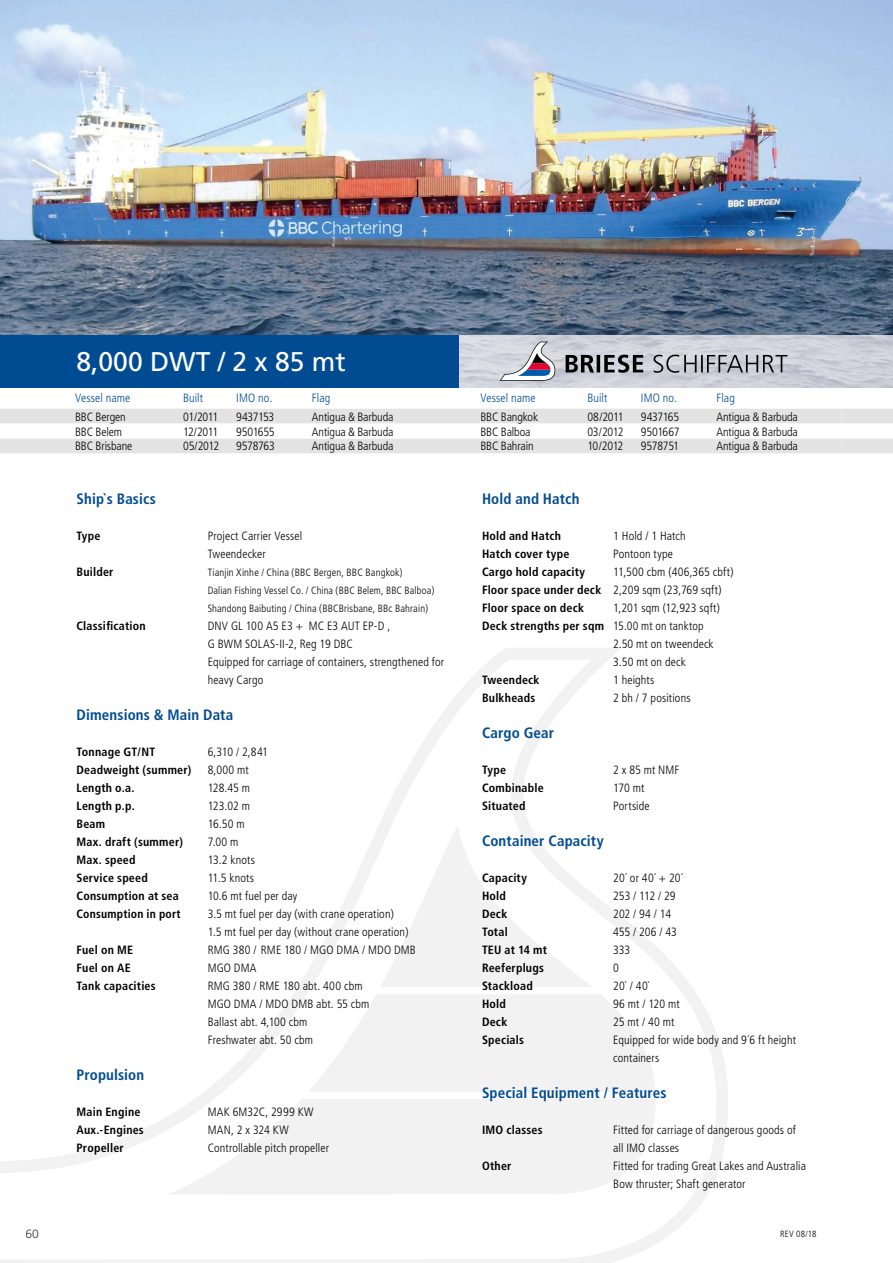
<style>
.page{position:relative;width:893px;height:1263px;background:#fff}
.page>*{position:absolute;margin:0;border:0;box-sizing:border-box;transform-origin:0 0}
.t1{font:27px "Frutiger";color:#fff}
.t2{font:700 condensed 15px "Frutiger";letter-spacing:.01em;color:#004b92}
.t3{font:300 condensed 12px/18px "Frutiger";letter-spacing:.01em;color:#000}
.t4{font:700 condensed 12px "Frutiger";letter-spacing:.02em;color:#000}
.t5{font:300 condensed 12px "Frutiger";letter-spacing:-.01em;color:#000}
.t6{font:300 condensed 12px "Frutiger";letter-spacing:.01em;color:#004b92}
.t7{font:300 condensed 12px "Frutiger";letter-spacing:-.03em;color:#000}
.t8{font:300 condensed 12px "Frutiger";letter-spacing:-.02em;color:#000}
.t9{font:300 condensed 12px "Frutiger";letter-spacing:-.025em;color:#000}
.t10{font:300 12px "Frutiger";color:#000}
.t11{font:300 condensed 10.5px/18px "Frutiger";letter-spacing:.015em;color:#000}
.t12{font:300 condensed 9px "Frutiger";letter-spacing:.025em;color:#000}
.s1{font-weight:700}
.s2{font-weight:300}
</style>
<div class="page">
<svg style="left:0;top:654px;width:723px;height:609px"></svg>
<svg style="left:168px;top:1099px;width:488px;height:95px;fill:#f2f2f2"></svg>
<svg style="left:297px;top:825px;width:370px;height:274px"></svg>
<img style="left:0;top:0;width:893px;height:335px">
<div style="left:0;top:335px;width:460px;height:53px;background:#004b92"></div>
<img style="left:460px;top:335px;width:433px;height:53px">
<svg style="left:0;top:409px;width:893px;height:44px"></svg>
<svg style="left:500px;top:342px;width:55px;height:39px"></svg>
<svg style="left:566px;top:355px;width:221px;height:18px;background:#8c8e94"></svg>
<h1 class="t1" style="left:77px;top:346px;width:271px">8,000 DWT / 2 x 85 mt</h1>
<p class="t6" style="left:75px;top:391px;width:57px">Vessel name</p>
<p class="t6" style="left:183px;top:391px;width:22px">Built</p>
<p class="t6" style="left:236px;top:391px;width:38px">IMO no.</p>
<p class="t6" style="left:312px;top:391px;width:20px">Flag</p>
<p class="t6" style="left:480px;top:391px;width:57px">Vessel name</p>
<p class="t6" style="left:587px;top:391px;width:22px">Built</p>
<p class="t6" style="left:641px;top:391px;width:38px">IMO no.</p>
<p class="t6" style="left:716px;top:391px;width:20px">Flag</p>
<p class="t5" style="left:75px;top:410px;width:52px">BBC Bergen</p>
<p class="t3" style="left:183px;top:408px;width:37px">01/2011</p>
<p class="t7" style="left:236px;top:410px;width:40px">9437153</p>
<p class="t5" style="left:312px;top:410px;width:83px">Antigua &amp; Barbuda</p>
<p class="t5" style="left:480px;top:410px;width:59px">BBC Bangkok</p>
<p class="t3" style="left:587px;top:408px;width:38px">08/2011</p>
<p class="t7" style="left:641px;top:410px;width:40px">9437165</p>
<p class="t5" style="left:716px;top:410px;width:83px">Antigua &amp; Barbuda</p>
<p class="t5" style="left:75px;top:425px;width:48px">BBC Belem</p>
<p class="t3" style="left:183px;top:422px;width:37px">12/2011</p>
<p class="t7" style="left:236px;top:425px;width:40px">9501655</p>
<p class="t5" style="left:312px;top:425px;width:83px">Antigua &amp; Barbuda</p>
<p class="t5" style="left:480px;top:425px;width:52px">BBC Balboa</p>
<p class="t3" style="left:587px;top:422px;width:38px">03/2012</p>
<p class="t8" style="left:641px;top:425px;width:40px">9501667</p>
<p class="t5" style="left:716px;top:425px;width:83px">Antigua &amp; Barbuda</p>
<p class="t5" style="left:75px;top:439px;width:59px">BBC Brisbane</p>
<p class="t3" style="left:183px;top:437px;width:38px">05/2012</p>
<p class="t8" style="left:236px;top:439px;width:40px">9578763</p>
<p class="t5" style="left:312px;top:439px;width:83px">Antigua &amp; Barbuda</p>
<p class="t5" style="left:480px;top:439px;width:55px">BBC Bahrain</p>
<p class="t3" style="left:587px;top:437px;width:37px">10/2012</p>
<p class="t9" style="left:641px;top:439px;width:40px">9578751</p>
<p class="t5" style="left:716px;top:439px;width:83px">Antigua &amp; Barbuda</p>
<p class="t2" style="left:77px;top:490px;width:81px">Ship`s Basics</p>
<p class="t4" style="left:77px;top:529px;width:26px">Type</p>
<p class="t3" style="left:208px;top:527px;width:96px">Project Carrier Vessel<br>Tweendecker</p>
<p class="t4" style="left:77px;top:565px;width:38px">Builder</p>
<p class="t11" style="left:208px;top:564px;width:228px">Tianjin Xinhe / China (BBC Bergen, BBC Bangkok)<br>Dalian Fishing Vessel Co. / China (BBC Belem, BBC Balboa)<br>Shandong Baibuting / China (BBCBrisbane, BBc Bahrain)</p>
<p class="t4" style="left:77px;top:619px;width:71px">Classification</p>
<p class="t3" style="left:208px;top:617px;width:238px">DNV GL 100 A5 E3 + MC E3 AUT EP-D ,<br>G BWM SOLAS-II-2, Reg 19 DBC<br>Equipped for carriage of containers, strengthened for heavy Cargo</p>
<p class="t2" style="left:77px;top:706px;width:158px">Dimensions &amp; Main Data</p>
<p class="t4" style="left:77px;top:745px;width:80px">Tonnage GT/NT</p>
<p class="t3" style="left:208px;top:743px;width:62px">6,310 / 2,841</p>
<p class="t4" style="left:77px;top:763px;width:116px">Deadweight (summer)</p>
<p class="t3" style="left:208px;top:761px;width:43px">8,000 mt</p>
<p class="t4" style="left:77px;top:781px;width:60px">Length o.a.</p>
<p class="t3" style="left:208px;top:779px;width:44px">128.45 m</p>
<p class="t4" style="left:77px;top:799px;width:60px">Length p.p.</p>
<p class="t3" style="left:208px;top:797px;width:44px">123.02 m</p>
<p class="t4" style="left:77px;top:817px;width:30px">Beam</p>
<p class="t3" style="left:208px;top:815px;width:38px">16.50 m</p>
<p class="t4" style="left:77px;top:835px;width:108px">Max. draft (summer)</p>
<p class="t3" style="left:208px;top:833px;width:32px">7.00 m</p>
<p class="t4" style="left:77px;top:853px;width:61px">Max. speed</p>
<p class="t3" style="left:208px;top:851px;width:49px">13.2 knots</p>
<p class="t4" style="left:77px;top:871px;width:73px">Service speed</p>
<p class="t3" style="left:208px;top:869px;width:48px">11.5 knots</p>
<p class="t4" style="left:77px;top:889px;width:104px">Consumption at sea</p>
<p class="t3" style="left:208px;top:887px;width:91px">10.6 mt fuel per day</p>
<p class="t4" style="left:77px;top:907px;width:106px">Consumption in port</p>
<p class="t3" style="left:208px;top:905px;width:202px">3.5 mt fuel per day (with crane operation)<br>1.5 mt fuel per day (without crane operation)</p>
<p class="t4" style="left:77px;top:943px;width:58px">Fuel on ME</p>
<p class="t3" style="left:208px;top:941px;width:210px">RMG 380 / RME 180 / MGO DMA / MDO DMB</p>
<p class="t4" style="left:77px;top:961px;width:56px">Fuel on AE</p>
<p class="t3" style="left:208px;top:959px;width:50px">MGO DMA</p>
<p class="t4" style="left:77px;top:979px;width:81px">Tank capacities</p>
<p class="t3" style="left:208px;top:977px;width:163px">RMG 380 / RME 180 abt. 400 cbm<br>MGO DMA / MDO DMB abt. 55 cbm<br>Ballast abt. 4,100 cbm<br>Freshwater abt. 50 cbm</p>
<p class="t2" style="left:77px;top:1066px;width:69px">Propulsion</p>
<p class="t4" style="left:77px;top:1105px;width:65px">Main Engine</p>
<p class="t3" style="left:208px;top:1103px;width:107px">MAK 6M32C, 2999 KW</p>
<p class="t4" style="left:77px;top:1123px;width:69px">Aux.-Engines</p>
<p class="t3" style="left:208px;top:1121px;width:82px">MAN, 2 x 324 KW</p>
<p class="t4" style="left:77px;top:1141px;width:49px">Propeller</p>
<p class="t3" style="left:208px;top:1139px;width:123px">Controllable pitch propeller</p>
<p class="t2" style="left:482px;top:490px;width:99px">Hold and Hatch</p>
<p class="t4" style="left:482px;top:529px;width:81px">Hold and Hatch</p>
<p class="t3" style="left:613px;top:527px;width:74px">1 Hold / 1 Hatch</p>
<p class="t4" style="left:482px;top:547px;width:89px">Hatch cover type</p>
<p class="t3" style="left:613px;top:545px;width:61px">Pontoon type</p>
<p class="t4" style="left:482px;top:565px;width:105px">Cargo hold capacity</p>
<p class="t3" style="left:482px;top:563px;width:253px;text-indent:131px">11,500 cbm (406,365 cbft)<br><span class="s1">Floor space under deck</span> 2,209 sqm (23,769 sqft)<br><span class="s1">Floor space on deck</span></p>
<p class="t3" style="left:613px;top:599px;width:108px">1,201 sqm (12,923 sqft)</p>
<p class="t4" style="left:482px;top:619px;width:223px">Deck strengths per sqm <span class="s2">15.00 mt on tanktop</span></p>
<p class="t3" style="left:613px;top:635px;width:102px">2.50 mt on tweendeck</p>
<p class="t3" style="left:613px;top:653px;width:74px">3.50 mt on deck</p>
<p class="t4" style="left:482px;top:673px;width:59px">Tweendeck</p>
<p class="t3" style="left:613px;top:671px;width:43px">1 heights</p>
<p class="t4" style="left:482px;top:691px;width:55px">Bulkheads</p>
<p class="t3" style="left:613px;top:689px;width:79px">2 bh / 7 positions</p>
<p class="t2" style="left:482px;top:724px;width:74px">Cargo Gear</p>
<p class="t4" style="left:482px;top:763px;width:25px">Type</p>
<p class="t3" style="left:613px;top:761px;width:68px">2 x 85 mt NMF</p>
<p class="t4" style="left:482px;top:781px;width:63px">Combinable</p>
<p class="t3" style="left:613px;top:779px;width:33px">170 mt</p>
<p class="t4" style="left:482px;top:799px;width:45px">Situated</p>
<p class="t3" style="left:613px;top:797px;width:38px">Portside</p>
<p class="t2" style="left:482px;top:832px;width:123px">Container Capacity</p>
<p class="t4" style="left:482px;top:871px;width:46px">Capacity</p>
<p class="t3" style="left:613px;top:869px;width:71px">20´ or 40´ + 20´</p>
<p class="t4" style="left:482px;top:889px;width:25px">Hold</p>
<p class="t3" style="left:613px;top:887px;width:64px">253 / 112 / 29</p>
<p class="t4" style="left:482px;top:907px;width:27px">Deck</p>
<p class="t3" style="left:613px;top:905px;width:59px">202 / 94 / 14</p>
<p class="t4" style="left:482px;top:925px;width:27px">Total</p>
<p class="t3" style="left:613px;top:923px;width:65px">455 / 206 / 43</p>
<p class="t4" style="left:482px;top:943px;width:67px">TEU at 14 mt</p>
<p class="t3" style="left:613px;top:941px;width:19px">333</p>
<p class="t4" style="left:482px;top:961px;width:64px">Reeferplugs</p>
<p class="t3" style="left:613px;top:959px;width:7px">0</p>
<p class="t4" style="left:482px;top:979px;width:52px">Stackload</p>
<p class="t3" style="left:613px;top:977px;width:38px">20` / 40`</p>
<p class="t4" style="left:482px;top:997px;width:25px">Hold</p>
<p class="t3" style="left:613px;top:995px;width:68px">96 mt / 120 mt</p>
<p class="t4" style="left:482px;top:1015px;width:27px">Deck</p>
<p class="t3" style="left:613px;top:1013px;width:63px">25 mt / 40 mt</p>
<p class="t4" style="left:482px;top:1033px;width:43px">Specials</p>
<p class="t3" style="left:613px;top:1031px;width:184px">Equipped for wide body and 9´6 ft height containers</p>
<p class="t2" style="left:482px;top:1084px;width:186px">Special Equipment / Features</p>
<p class="t4" style="left:482px;top:1123px;width:62px">IMO classes</p>
<p class="t4" style="left:482px;top:1159px;width:31px">Other</p>
<p class="t3" style="left:613px;top:1121px;width:194px">Fitted for carriage of dangerous goods of all IMO classes<br>Fitted for trading Great Lakes and Australia Bow thruster; Shaft generator</p>
<p class="t10" style="left:26px;top:1227px;width:15px">60</p>
<p class="t12" style="left:780px;top:1229px;width:38px">REV 08/18</p>
</div>
